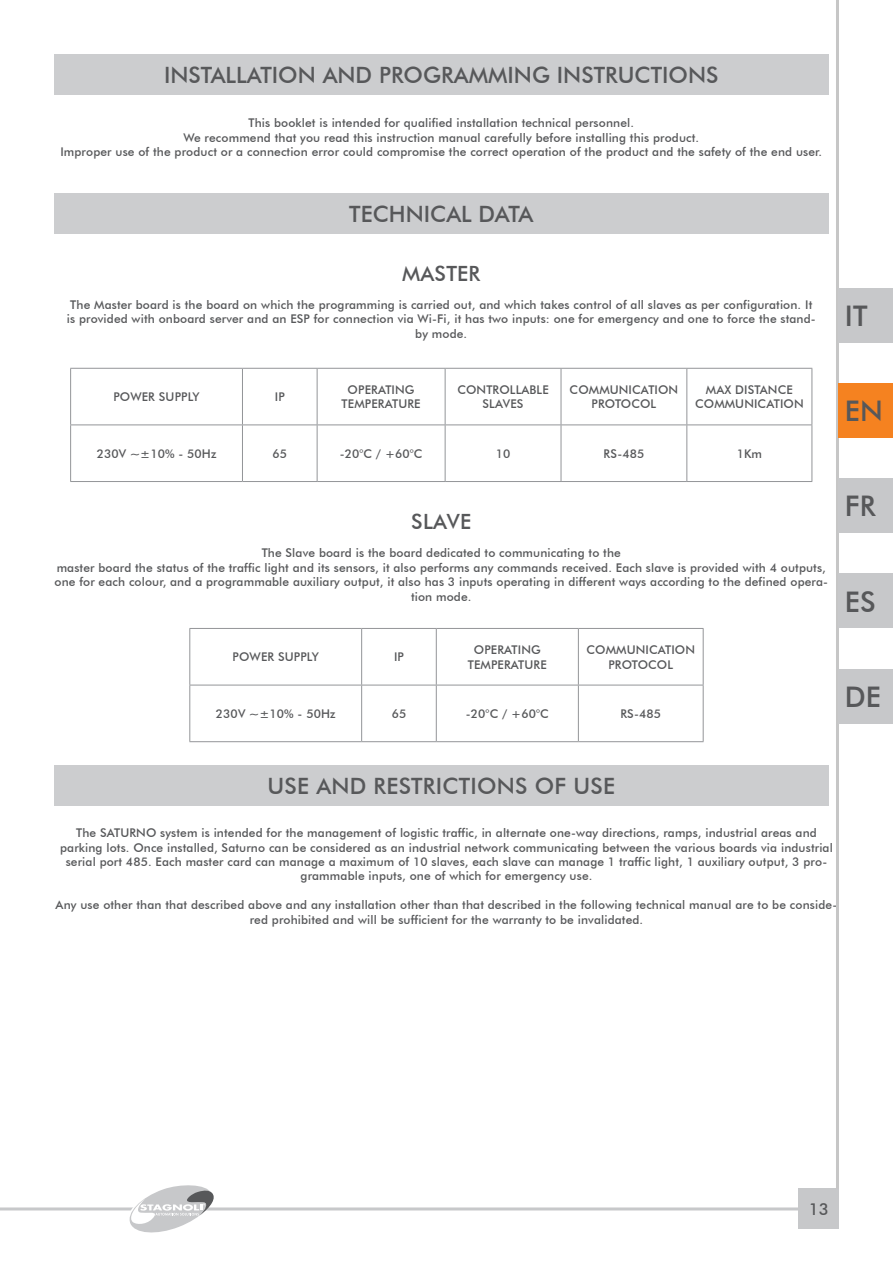
<style>
.page{position:relative;width:893px;height:1263px;background:#fff}
.page>*{position:absolute;margin:0;border:0;box-sizing:border-box;transform-origin:0 0}
.titoli{font:500 28.35px "Futura BT";color:#57585a}
.titoli-2{font:500 22.5px "Futura BT";color:#57585a}
.t1{font:500 21px "Futura BT";letter-spacing:.01em;color:#57585a}
.t2{font:500 16.5px "Futura BT";color:#57585a}
.menu2{font:500 12px/14.4px "Futura BT";letter-spacing:.01em;color:#57585a;text-align:center}
.testo_normale{font:500 12px "Futura BT";letter-spacing:.01em;color:#57585a}
</style>
<div class="page">
<div style="left:798px;top:1189px;width:41px;height:40px;background:#c7c8ca"></div>
<hr style="left:0;top:1207px;width:811px;height:3px;background:#c7c8ca">
<svg style="left:124px;top:1185px;width:93px;height:48px"></svg>
<div style="left:54px;top:54px;width:774px;height:40px;background:#cccdcf"></div>
<div style="left:54px;top:193px;width:774px;height:41px;background:#cccdcf"></div>
<div style="left:54px;top:765px;width:774px;height:40px;background:#cccdcf"></div>
<hr style="left:70px;top:368px;width:172px;height:1px;background:#939598">
<hr style="left:70px;top:369px;width:1px;height:55px;background:#939598">
<hr style="left:242px;top:368px;width:75px;height:1px;background:#939598">
<hr style="left:242px;top:369px;width:1px;height:55px;background:#939598">
<hr style="left:317px;top:368px;width:128px;height:1px;background:#939598">
<hr style="left:317px;top:369px;width:1px;height:55px;background:#939598">
<hr style="left:445px;top:368px;width:116px;height:1px;background:#939598">
<hr style="left:445px;top:369px;width:1px;height:55px;background:#939598">
<hr style="left:561px;top:368px;width:126px;height:1px;background:#939598">
<hr style="left:561px;top:369px;width:1px;height:55px;background:#939598">
<hr style="left:687px;top:368px;width:125px;height:1px;background:#939598">
<hr style="left:686px;top:369px;width:1px;height:55px;background:#939598">
<hr style="left:811px;top:369px;width:1px;height:55px;background:#939598">
<hr style="left:70px;top:424px;width:172px;height:1px;background:#939598">
<hr style="left:70px;top:425px;width:1px;height:56px;background:#939598">
<hr style="left:242px;top:424px;width:75px;height:1px;background:#939598">
<hr style="left:242px;top:425px;width:1px;height:56px;background:#939598">
<hr style="left:317px;top:424px;width:128px;height:1px;background:#939598">
<hr style="left:317px;top:425px;width:1px;height:56px;background:#939598">
<hr style="left:445px;top:424px;width:116px;height:1px;background:#939598">
<hr style="left:445px;top:425px;width:1px;height:56px;background:#939598">
<hr style="left:561px;top:424px;width:126px;height:1px;background:#939598">
<hr style="left:561px;top:425px;width:1px;height:56px;background:#939598">
<hr style="left:687px;top:424px;width:125px;height:1px;background:#939598">
<hr style="left:686px;top:425px;width:1px;height:56px;background:#939598">
<hr style="left:811px;top:425px;width:1px;height:56px;background:#939598">
<hr style="left:70px;top:481px;width:172px;height:1px;background:#939598">
<hr style="left:242px;top:481px;width:75px;height:1px;background:#939598">
<hr style="left:317px;top:481px;width:128px;height:1px;background:#939598">
<hr style="left:445px;top:481px;width:116px;height:1px;background:#939598">
<hr style="left:561px;top:481px;width:126px;height:1px;background:#939598">
<hr style="left:687px;top:481px;width:125px;height:1px;background:#939598">
<hr style="left:189px;top:628px;width:173px;height:1px;background:#939598">
<hr style="left:189px;top:629px;width:1px;height:56px;background:#939598">
<hr style="left:362px;top:628px;width:74px;height:1px;background:#939598">
<hr style="left:361px;top:629px;width:1px;height:56px;background:#939598">
<hr style="left:436px;top:628px;width:142px;height:1px;background:#939598">
<hr style="left:436px;top:629px;width:1px;height:56px;background:#939598">
<hr style="left:578px;top:628px;width:125px;height:1px;background:#939598">
<hr style="left:578px;top:629px;width:1px;height:56px;background:#939598">
<hr style="left:703px;top:629px;width:1px;height:56px;background:#939598">
<hr style="left:189px;top:685px;width:173px;height:1px;background:#939598">
<hr style="left:189px;top:685px;width:1px;height:56px;background:#939598">
<hr style="left:362px;top:685px;width:74px;height:1px;background:#939598">
<hr style="left:361px;top:685px;width:1px;height:56px;background:#939598">
<hr style="left:436px;top:685px;width:142px;height:1px;background:#939598">
<hr style="left:436px;top:685px;width:1px;height:56px;background:#939598">
<hr style="left:578px;top:685px;width:125px;height:1px;background:#939598">
<hr style="left:578px;top:685px;width:1px;height:56px;background:#939598">
<hr style="left:703px;top:685px;width:1px;height:56px;background:#939598">
<hr style="left:189px;top:741px;width:173px;height:1px;background:#939598">
<hr style="left:362px;top:741px;width:74px;height:1px;background:#939598">
<hr style="left:436px;top:741px;width:142px;height:1px;background:#939598">
<hr style="left:578px;top:741px;width:125px;height:1px;background:#939598">
<hr style="left:836px;top:0;width:3px;height:1189px;background:#c6c6c6">
<div style="left:839px;top:383px;width:54px;height:54px;background:#f58220"></div>
<div style="left:839px;top:478px;width:54px;height:55px;background:#c7c8ca"></div>
<div style="left:839px;top:574px;width:54px;height:54px;background:#c7c8ca"></div>
<div style="left:839px;top:669px;width:54px;height:54px;background:#c7c8ca"></div>
<div style="left:839px;top:288px;width:54px;height:54px;background:#c7c8ca"></div>
<p class="titoli-2" style="left:164px;top:61px;width:556px">INSTALLATION AND PROGRAMMING INSTRUCTIONS</p>
<p class="testo_normale" style="left:248px;top:116px;width:387px">This booklet is intended for qualified installation technical personnel.</p>
<p class="testo_normale" style="left:183px;top:130px;width:517px">We recommend that you read this instruction manual carefully before installing this product.</p>
<p class="testo_normale" style="left:60px;top:145px;width:763px">Improper use of the product or a connection error could compromise the correct operation of the product and the safety of the end user.</p>
<p class="titoli-2" style="left:349px;top:201px;width:185px">TECHNICAL DATA</p>
<p class="t1" style="left:402px;top:260px;width:80px">MASTER</p>
<p class="menu2" style="left:67px;top:297px;width:750px">The Master board is the board on which the programming is carried out, and which takes control of all slaves as per configuration. It is provided with onboard server and an ESP for connection via Wi-Fi, it has two inputs: one for emergency and one to force the stand&shy;by mode.</p>
<p class="menu2" style="left:113px;top:390px;width:88px">POWER SUPPLY</p>
<p class="menu2" style="left:275px;top:390px;width:11px">IP</p>
<p class="menu2" style="left:342px;top:382px;width:80px">OPERATING<br>TEMPERATURE</p>
<p class="menu2" style="left:457px;top:382px;width:93px">CONTROLLABLE<br>SLAVES</p>
<p class="menu2" style="left:570px;top:382px;width:110px">COMMUNICATION<br>PROTOCOL</p>
<p class="menu2" style="left:695px;top:382px;width:110px">MAX DISTANCE<br>COMMUNICATION</p>
<p class="menu2" style="left:97px;top:446px;width:121px">230V ~±10% - 50Hz</p>
<p class="menu2" style="left:272px;top:446px;width:16px">65</p>
<p class="menu2" style="left:340px;top:446px;width:84px">-20°C / +60°C</p>
<p class="menu2" style="left:496px;top:446px;width:16px">10</p>
<p class="menu2" style="left:603px;top:446px;width:42px">RS-485</p>
<p class="menu2" style="left:737px;top:446px;width:27px">1Km</p>
<p class="t1" style="left:411px;top:509px;width:61px">SLAVE</p>
<p class="menu2" style="left:55px;top:546px;width:775px">The Slave board is the board dedicated to communicating to the<br>master board the status of the traffic light and its sensors, it also performs any commands received. Each slave is provided with 4 outputs, one for each colour, and a programmable auxiliary output, it also has 3 inputs operating in different ways according to the defined opera&shy;tion mode.</p>
<p class="menu2" style="left:233px;top:650px;width:88px">POWER SUPPLY</p>
<p class="menu2" style="left:394px;top:650px;width:11px">IP</p>
<p class="menu2" style="left:468px;top:642px;width:80px">OPERATING<br>TEMPERATURE</p>
<p class="menu2" style="left:586px;top:642px;width:110px">COMMUNICATION<br>PROTOCOL</p>
<p class="menu2" style="left:216px;top:706px;width:121px">230V ~±10% - 50Hz</p>
<p class="menu2" style="left:392px;top:706px;width:16px">65</p>
<p class="menu2" style="left:466px;top:706px;width:84px">-20°C / +60°C</p>
<p class="menu2" style="left:620px;top:706px;width:42px">RS-485</p>
<p class="titoli" style="left:845px;top:299px;width:24px">IT</p>
<p class="titoli" style="left:845px;top:394px;width:39px">EN</p>
<p class="titoli" style="left:845px;top:489px;width:32px">FR</p>
<p class="titoli" style="left:845px;top:584px;width:32px">ES</p>
<p class="titoli" style="left:845px;top:680px;width:38px">DE</p>
<p class="titoli-2" style="left:268px;top:772px;width:349px">USE AND RESTRICTIONS OF USE</p>
<p class="menu2" style="left:60px;top:825px;width:774px">The SATURNO system is intended for the management of logistic traffic, in alternate one-way directions, ramps, industrial areas and parking lots. Once installed, Saturno can be considered as an industrial network communicating between the various boards via industrial serial port 485. Each master card can manage a maximum of 10 slaves, each slave can manage 1 traffic light, 1 auxiliary output, 3 pro&shy;grammable inputs, one of which for emergency use.</p>
<p class="menu2" style="left:56px;top:897px;width:783px">Any use other than that described above and any installation other than that described in the following technical manual are to be conside&shy;red prohibited and will be sufficient for the warranty to be invalidated.</p>
<h3 class="t2" style="left:809px;top:1199px;width:21px">13</h3>
</div>
